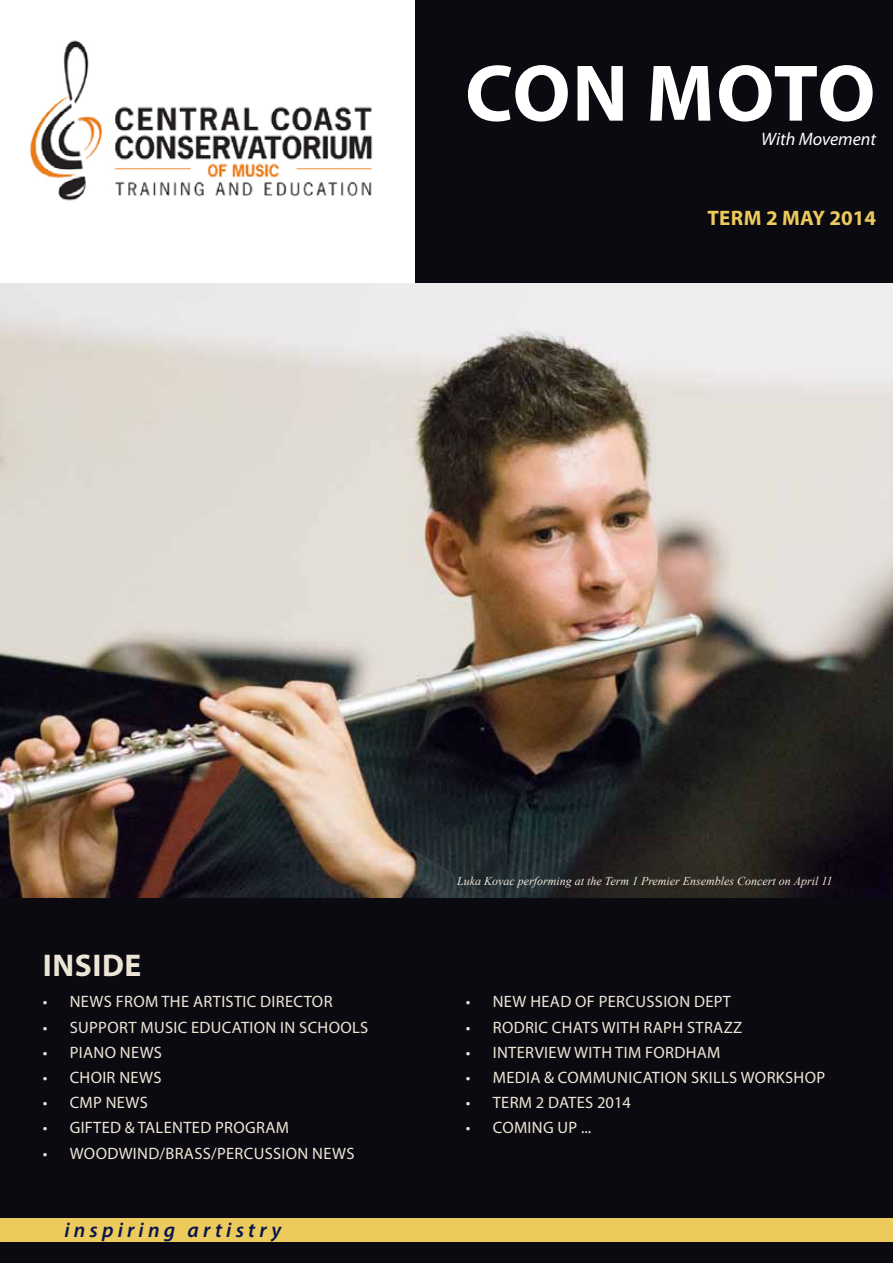
<style>
.page{position:relative;width:893px;height:1263px;background:#fff}
.page>*{position:absolute;margin:0;border:0;box-sizing:border-box;transform-origin:0 0}
.t1{font:700 81px "Myriad Pro";letter-spacing:-.01em;color:#fff}
.t2{font:700 31.5px "Myriad Pro";letter-spacing:.02em;color:#ede6d7}
.t3{font:italic 600 21px "Myriad Pro";letter-spacing:.2em;color:#07154e}
.t4{font:700 21px "Myriad Pro";letter-spacing:.01em;color:#ecca5b}
.t5{font:italic 18px "Myriad Pro";color:#fff}
.t6{font:16.5px "Myriad Pro";letter-spacing:.02em;color:#ede6d7}
.t7{font:italic 12px "Times New Roman";color:#ede6d7}
</style>
<div class="page">
<div style="left:415px;top:0;width:478px;height:283px;background:#0c0a11"></div>
<img style="left:29px;top:40px;width:344px;height:161px">
<div style="left:0;top:897px;width:893px;height:332px;background:#0c0a11"></div>
<div style="left:0;top:1242px;width:893px;height:21px;background:#0c0a11"></div>
<div style="left:0;top:1218px;width:893px;height:24px;background:#ecca5b"></div>
<img style="left:0;top:283px;width:893px;height:614px">
<h1 class="t1" style="left:465px;top:41px;width:412px">CON MOTO</h1>
<p class="t5" style="left:761px;top:127px;width:116px">With Movement</p>
<p class="t4" style="left:707px;top:205px;width:170px">TERM 2 MAY 2014</p>
<h2 class="t2" style="left:43px;top:945px;width:100px">INSIDE</h2>
<p class="t6" style="left:43px;top:991px;width:272px">• NEWS FROM THE ARTISTIC DIRECTOR</p>
<p class="t6" style="left:43px;top:1017px;width:327px">• SUPPORT MUSIC EDUCATION I N SCHOOLS</p>
<p class="t6" style="left:43px;top:1042px;width:62px">• PIANONEWS</p>
<p class="t6" style="left:43px;top:1067px;width:120px">• CHOIR NEWS</p>
<p class="t6" style="left:43px;top:1092px;width:107px">• CMP NEWS</p>
<p class="t6" style="left:43px;top:1118px;width:248px">• GIFTED &amp; TALENTED PROGRAM</p>
<p class="t6" style="left:43px;top:1143px;width:41px">• WOO</p>
<p class="t6" style="left:107px;top:1143px;width:212px">DWIND/BRASS/PERCUSSION NEWS</p>
<p class="t3" style="left:64px;top:1216px;width:218px">inspiring artistry</p>
<p class="t7" style="left:457px;top:872px;width:377px">Luka Kovac performing at the Term 1 Premier Ensembles Concert on April 11</p>
<p class="t6" style="left:466px;top:991px;width:267px">• NEW H EAD OF PERCUSSION DEPT</p>
<p class="t6" style="left:466px;top:1017px;width:76px">• RODRICC</p>
<p class="t6" style="left:562px;top:1017px;width:182px">HATS WITH RAPH STRAZZ</p>
<p class="t6" style="left:466px;top:1042px;width:256px">• INTERVIEW WITH TIM FORDHAM</p>
<p class="t6" style="left:466px;top:1067px;width:57px">• MEDIA</p>
<p class="t6" style="left:544px;top:1067px;width:282px">&amp; COMMUNICATION SKILLS WORKSHOP</p>
<p class="t6" style="left:466px;top:1092px;width:167px">• TERM 2 DATES 2014</p>
<p class="t6" style="left:466px;top:1118px;width:96px">• COMING UP</p>
<p class="t6" style="left:581px;top:1118px;width:12px">...</p>
</div>
